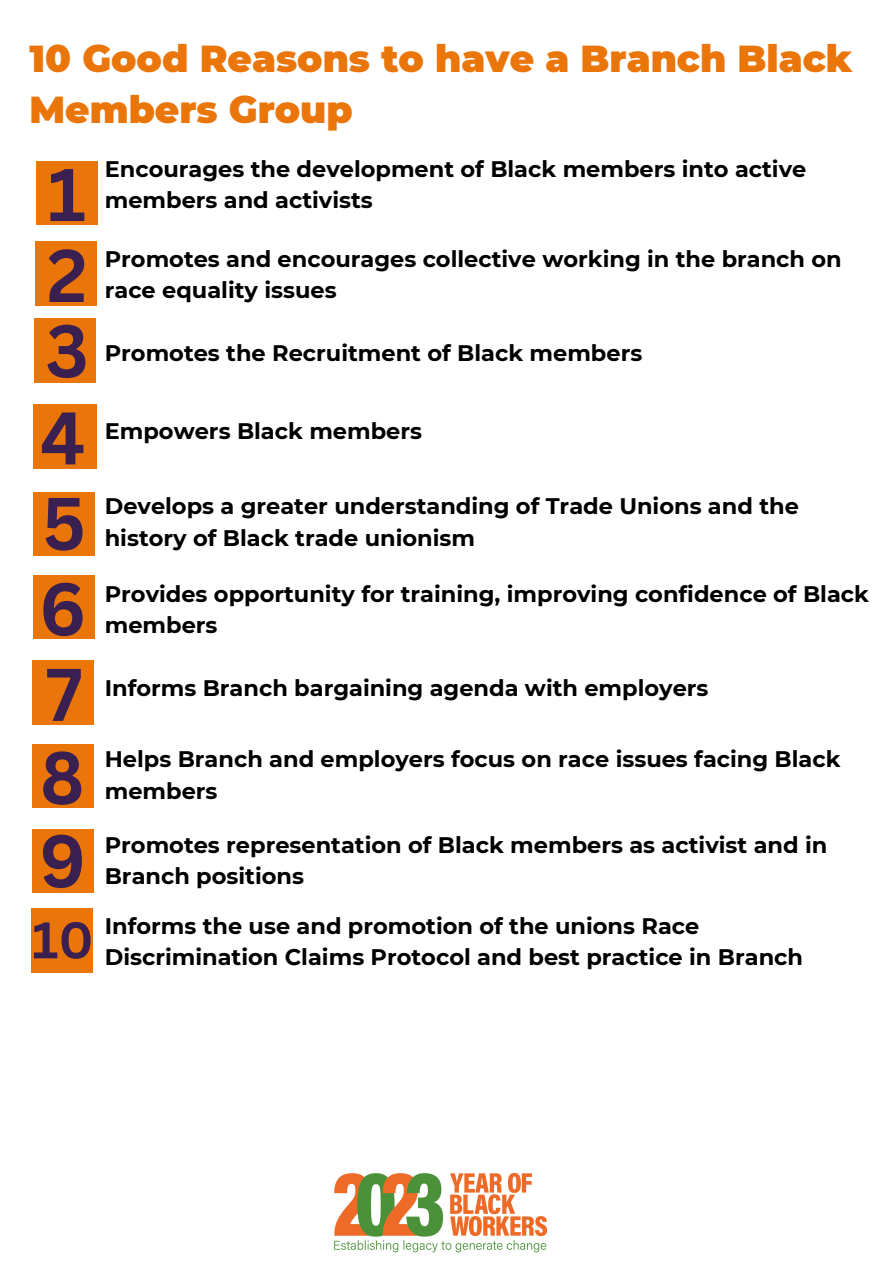
<style>
.page{position:relative;width:893px;height:1264px;background:#fff}
.page>*{position:absolute;margin:0;border:0;box-sizing:border-box;transform-origin:0 0}
.t1{font:700 72.75px/84.6px "Canva Sans";color:#3a2051;text-align:justify}
.t2{font:700 50.25px "Canva Sans";color:#3a2051}
.t3{font:900 37.5px/51.8px "Montserrat";color:#ea7509}
.t4{font:700 22.5px/31.5px "Montserrat";color:#000}
</style>
<div class="page">
<img style="left:334px;top:1173px;width:212px;height:79px">
<div style="left:36px;top:161px;width:62px;height:63px;background:#ea7509"></div>
<div style="left:35px;top:242px;width:61px;height:63px;background:#ea7509"></div>
<div style="left:34px;top:319px;width:62px;height:63px;background:#ea7509"></div>
<div style="left:33px;top:404px;width:63px;height:64px;background:#ea7509"></div>
<div style="left:33px;top:492px;width:62px;height:63px;background:#ea7509"></div>
<div style="left:33px;top:575px;width:62px;height:64px;background:#ea7509"></div>
<div style="left:32px;top:661px;width:62px;height:63px;background:#ea7509"></div>
<div style="left:32px;top:744px;width:62px;height:63px;background:#ea7509"></div>
<div style="left:32px;top:829px;width:62px;height:63px;background:#ea7509"></div>
<div style="left:31px;top:908px;width:62px;height:64px;background:#ea7509"></div>
<h3 class="t3" style="left:30px;top:32px;width:824px">10 Good Reasons to have a Branch Black<br>Members Group</h3>
<h1 class="t1" style="left:46px;top:154px;width:44px;line-height:78.2px">1<br>2<br>3</h1>
<h1 class="t1" style="left:39px;top:394px;width:49px">4<br>5<br>6<br>7<br>8<br>9</h1>
<h2 class="t2" style="left:32px;top:904px;width:63px">10</h2>
<p class="t4" style="left:105px;top:153px;width:703px">Encourages the development of Black members into active members and activists</p>
<p class="t4" style="left:105px;top:243px;width:738px">Promotes and encourages collective working in the branch on race equality issues</p>
<p class="t4" style="left:105px;top:337px;width:539px">Promotes the Recruitment of Black members</p>
<p class="t4" style="left:105px;top:415px;width:319px">Empowers Black members</p>
<p class="t4" style="left:105px;top:490px;width:695px">Develops a greater understanding of Trade Unions and the history of Black trade unionism</p>
<p class="t4" style="left:105px;top:578px;width:765px">Provides opportunity for training, improving confidence of Black members</p>
<p class="t4" style="left:105px;top:672px;width:605px">Informs Branch bargaining agenda with employers</p>
<p class="t4" style="left:105px;top:743px;width:737px">Helps Branch and employers focus on race issues facing Black members</p>
<p class="t4" style="left:105px;top:829px;width:724px">Promotes representation of Black members as activist and in<br>Branch positions</p>
<p class="t4" style="left:105px;top:909px;width:699px">Informs the use and promotion of the unions Race<br>Discrimination Claims Protocol and best practice in Branch</p>
</div>
